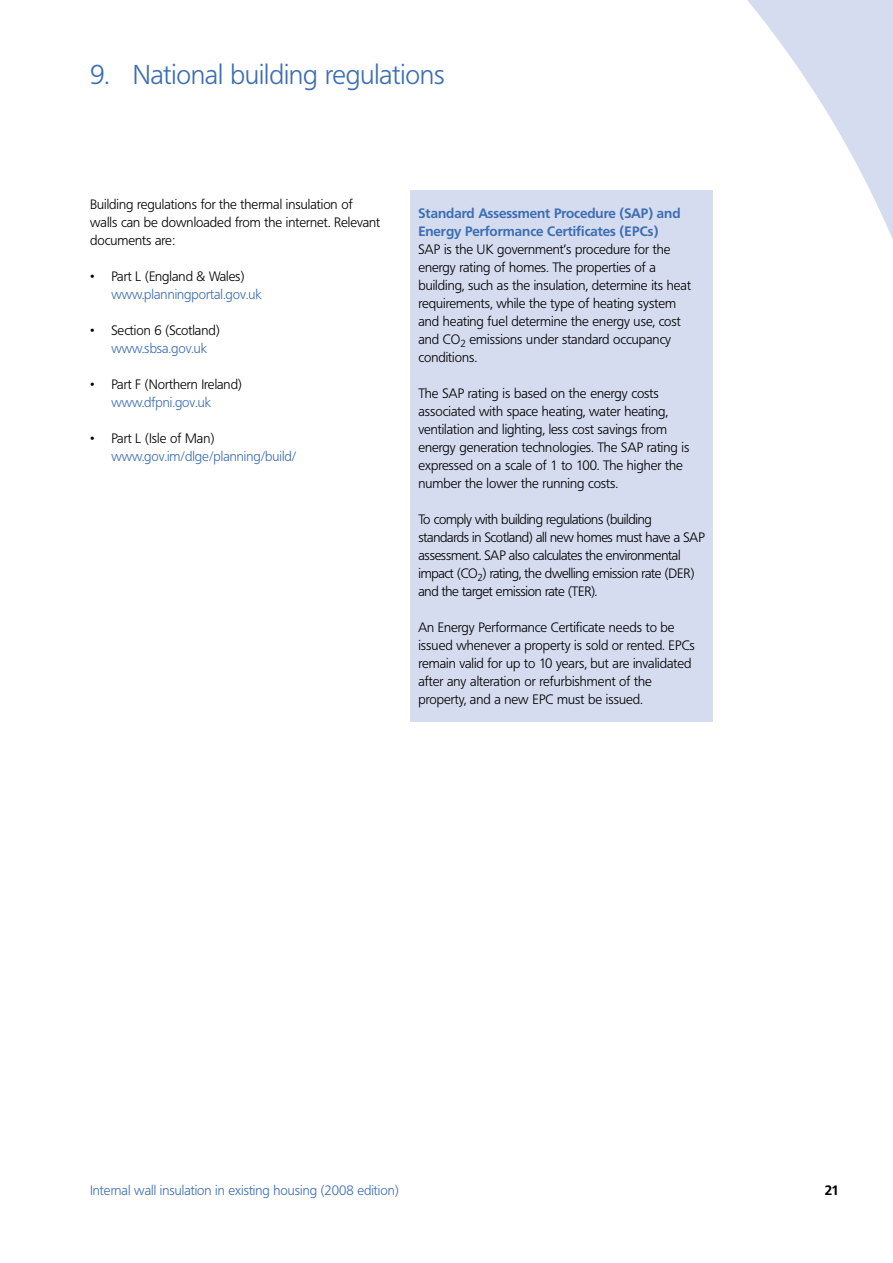
<style>
.page{position:relative;width:893px;height:1263px;background:#fff}
.page>*{position:absolute;margin:0;border:0;box-sizing:border-box;transform-origin:0 0}
.t1{font:300 27px "Frutiger BQ";color:#3c6eb4}
.t2{font:300 13.5px/18px "Frutiger BQ";color:#000}
.t3{font:300 13.5px/18px "Frutiger BQ";letter-spacing:-.02em;color:#000}
.t4{font:300 13.5px "Frutiger BQ";color:#3c6eb4}
.t5{font:700 13.5px/18px "Frutiger BQ";color:#3c6eb4}
.t6{font:700 13.5px "Frutiger BQ";color:#000}
</style>
<div class="page">
<svg style="left:747px;top:0;width:146px;height:240px"></svg>
<div style="left:410px;top:190px;width:303px;height:532px;background:#d6dcef"></div>
<h1 class="t1" style="left:90px;top:59px;width:356px">9. National building regulations</h1>
<p class="t2" style="left:90px;top:195px;width:292px">Building regulations for the thermal insulation of walls can be downloaded from the internet. Relevant documents are:</p>
<p class="t2" style="left:90px;top:267px;width:156px">• Part L (England &amp; Wales)</p>
<p class="t4" style="left:111px;top:286px;width:152px">www.planningportal.gov.uk</p>
<p class="t2" style="left:90px;top:321px;width:131px">• Section 6 (Scotland)</p>
<p class="t4" style="left:111px;top:340px;width:97px">www.sbsa.gov.uk</p>
<p class="t2" style="left:90px;top:375px;width:153px">• Part F (Northern Ireland)</p>
<p class="t4" style="left:111px;top:394px;width:101px">www.dfpni.gov.uk</p>
<p class="t2" style="left:90px;top:429px;width:126px">• Part L (Isle of Man)</p>
<p class="t4" style="left:111px;top:448px;width:187px">www.gov.im/dlge/planning/build/</p>
<p class="t5" style="left:418px;top:204px;width:264px">Standard Assessment Procedure (SAP) and<br>Energy Performance Certificates (EPCs)</p>
<p class="t2" style="left:418px;top:240px;width:274px">SAP is the UK government’s procedure for the energy rating of homes. The properties of a building, such as the insulation, determine its heat requirements, while the type of heating system and heating fuel determine the energy use, cost and CO<sub>2</sub> emissions under standard occupancy conditions.</p>
<p class="t2" style="left:418px;top:384px;width:272px">The SAP rating is based on the energy costs associated with space heating, water heating, ventilation and lighting, less cost savings from energy generation technologies. The SAP rating is expressed on a scale of 1 to 100. The higher the number the lower the running costs.</p>
<p class="t3" style="left:418px;top:510px;width:288px">To comply with building regulations (building standards in Scotland) all new homes must have a SAP assessment. SAP also calculates the environmental impact (CO<sub>2</sub>) rating, the dwelling emission rate (DER) and the target emission rate (TER).</p>
<p class="t2" style="left:418px;top:618px;width:278px">An Energy Performance Certificate needs to be issued whenever a property is sold or rented. EPCs remain valid for up to 10 years, but are invalidated after any alteration or refurbishment of the property, and a new EPC must be issued.</p>
<p class="t4" style="left:90px;top:1182px;width:310px">Internal wall insulation in existing housing (2008 edition)</p>
<p class="t6" style="left:825px;top:1182px;width:16px">21</p>
</div>
